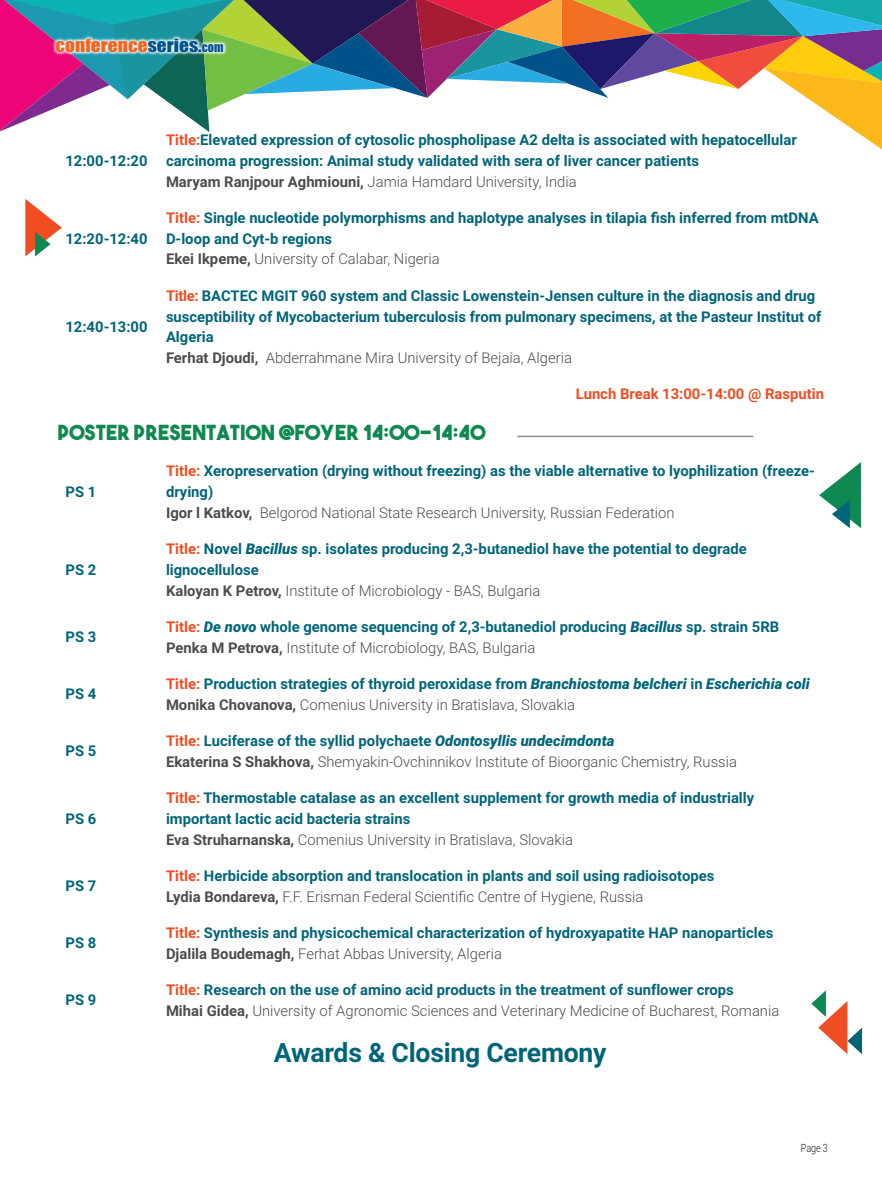
<style>
.page{position:relative;width:882px;height:1197px;background:#fff}
.page>*{position:absolute;margin:0;border:0;box-sizing:border-box;transform-origin:0 0}
.t1{font:700 26.6px "Roboto";letter-spacing:-.01em;color:#016579}
.t2{font:20.82px "The Bold Font";color:#0d8951}
.t3{font:16.8px "Impact";color:#f36421;scale:1.16 1}
.t4{font:700 14.88px/20.8px "Roboto";color:#016579}
.t5{font:300 14.88px/20.8px "Roboto";color:#4b4c4d}
.t6{font:700 14.88px "Roboto";color:#f04d22}
.t7{font:300 11.38px "Roboto";color:#231f20;scale:.8 1}
.s1{color:#00548e}
.s2{font-size:12.08px;color:#00548e}
.s3{color:#f04d22}
.s4{font-weight:700}
.s5{font-weight:900;font-style:italic}
.s6{font-weight:700;color:#f04d22}
.s7{font-weight:700;color:#016579}
.s8{font-weight:900;font-style:italic;color:#016579}
.s9{color:#4b4c4d}
.s10{font-weight:300;color:#4b4c4d}
</style>
<div class="page">
<svg style="left:0;top:0;width:882px;height:150px"></svg>
<svg style="left:819px;top:462px;width:42px;height:66px"></svg>
<svg style="left:811px;top:990px;width:51px;height:64px"></svg>
<svg style="left:52px;top:35px;width:175px;height:21px"></svg>
<svg style="left:25px;top:199px;width:37px;height:57px"></svg>
<hr style="left:517px;top:436px;width:236px;height:1px;background:#898b8e">
<p class="t3" style="left:56px;top:32px;width:146px">CONFERENCE<span class="s1">SERIES.</span><span class="s2">COM</span></p>
<p class="t4" style="left:65px;top:150px;width:84px">12:00-12:20</p>
<p class="t4" style="left:65px;top:227px;width:84px">12:20-12:40</p>
<p class="t4" style="left:166px;top:129px;width:632px"><span class="s3">Title:</span>Elevated expression of cytosolic phospholipase A2 delta is associated with hepatocellular carcinoma progression: Animal study validated with sera of liver cancer patients</p>
<p class="t5" style="left:166px;top:170px;width:412px"><span class="s4">Maryam Ranjpour Aghmiouni,</span> Jamia Hamdard University, India</p>
<p class="t4" style="left:166px;top:207px;width:654px"><span class="s3">Title:</span> Single nucleotide polymorphisms and haplotype analyses in tilapia fish inferred from mtDNA<br>D-loop and Cyt-b regions</p>
<p class="t5" style="left:166px;top:248px;width:275px"><span class="s4">Ekei Ikpeme,</span> University of Calabar, Nigeria</p>
<p class="t4" style="left:166px;top:285px;width:657px"><span class="s3">Title:</span> BACTEC MGIT 960 system and Classic Lowenstein-Jensen culture in the diagnosis and drug susceptibility of Mycobacterium tuberculosis from pulmonary specimens, at the Pasteur Institut of<br>Algeria</p>
<p class="t5" style="left:166px;top:347px;width:408px"><span class="s4">Ferhat Djoudi,</span> Abderrahmane Mira University of Bejaia, Algeria</p>
<p class="t6" style="left:576px;top:384px;width:250px">Lunch Break 13:00-14:00 @ Rasputin</p>
<p class="t2" style="left:58px;top:419px;width:430px">POSTER PRESENTATION @FOYER 14:00-14:40</p>
<p class="t4" style="left:65px;top:316px;width:84px">12:40-13:00</p>
<p class="t4" style="left:65px;top:481px;width:32px">PS 1</p>
<p class="t4" style="left:65px;top:559px;width:32px">PS 2</p>
<p class="t4" style="left:65px;top:626px;width:32px">PS 3</p>
<p class="t4" style="left:65px;top:683px;width:32px">PS 4</p>
<p class="t4" style="left:166px;top:460px;width:650px"><span class="s3">Title:</span> Xeropreservation (drying without freezing) as the viable alternative to lyophilization (freeze&shy;drying)</p>
<p class="t5" style="left:166px;top:502px;width:510px"><span class="s4">Igor l Katkov,</span> Belgorod National State Research University, Russian Federation</p>
<p class="t4" style="left:166px;top:538px;width:582px"><span class="s3">Title:</span> Novel <span class="s5">Bacillus</span> sp. isolates producing 2,3-butanediol have the potential to degrade lignocellulose</p>
<p class="t5" style="left:166px;top:579px;width:376px"><span class="s4">Kaloyan K Petrov,</span> Institute of Microbiology - BAS, Bulgaria</p>
<p class="t4" style="left:166px;top:616px;width:615px"><span class="s3">Title:</span> <span class="s5">De novo</span> whole genome sequencing of 2,3-butanediol producing <span class="s5">Bacillus</span> sp. strain 5RB</p>
<p class="t5" style="left:166px;top:636px;width:371px"><span class="s4">Penka M Petrova,</span> Institute of Microbiology, BAS, Bulgaria</p>
<p class="t4" style="left:166px;top:673px;width:645px"><span class="s3">Title:</span> Production strategies of thyroid peroxidase from <span class="s5">Branchiostoma belcheri</span> in <span class="s5">Escherichia coli</span></p>
<p class="t5" style="left:166px;top:694px;width:411px"><span class="s4">Monika Chovanova,</span> Comenius University in Bratislava, Slovakia</p>
<p class="t4" style="left:65px;top:740px;width:32px">PS 5</p>
<p class="t5" style="left:166px;top:730px;width:572px"><span class="s6">Title:</span> <span class="s7">Luciferase of the syllid polychaete</span> <span class="s8">Odontosyllis undecimdonta<br></span><span class="s4">Ekaterina S Shakhova,</span> Shemyakin-Ovchinnikov Institute of Bioorganic Chemistry, Russia</p>
<p class="t4" style="left:65px;top:808px;width:32px">PS 6</p>
<p class="t4" style="left:166px;top:787px;width:590px"><span class="s3">Title:</span> Thermostable catalase as an excellent supplement for growth media of industrially important lactic acid bacteria strains<br><span class="s9">Eva Struharnanska,</span> <span class="s10">Comenius University in Bratislava, Slovakia</span></p>
<p class="t4" style="left:65px;top:875px;width:32px">PS 7</p>
<p class="t4" style="left:166px;top:865px;width:550px"><span class="s3">Title:</span> Herbicide absorption and translocation in plants and soil using radioisotopes<br><span class="s9">Lydia Bondareva,</span> <span class="s10">F.F. Erisman Federal Scientific Centre of Hygiene, Russia</span></p>
<p class="t4" style="left:65px;top:932px;width:32px">PS 8</p>
<p class="t4" style="left:166px;top:922px;width:609px"><span class="s3">Title:</span> Synthesis and physicochemical characterization of hydroxyapatite HAP nanoparticles<br><span class="s9">Djalila Boudemagh,</span> <span class="s10">Ferhat Abbas University, Algeria</span></p>
<p class="t4" style="left:65px;top:989px;width:32px">PS 9</p>
<p class="t5" style="left:166px;top:979px;width:615px"><span class="s6">Title:</span> <span class="s7">Research on the use of amino acid products in the treatment of sunflower crops<br></span><span class="s4">Mihai Gidea,</span> University of Agronomic Sciences and Veterinary Medicine of Bucharest, Romania</p>
<p class="t1" style="left:274px;top:1034px;width:334px">Awards &amp; Closing Ceremony</p>
<p class="t7" style="left:801px;top:1140px;width:35px">Page 3</p>
</div>
